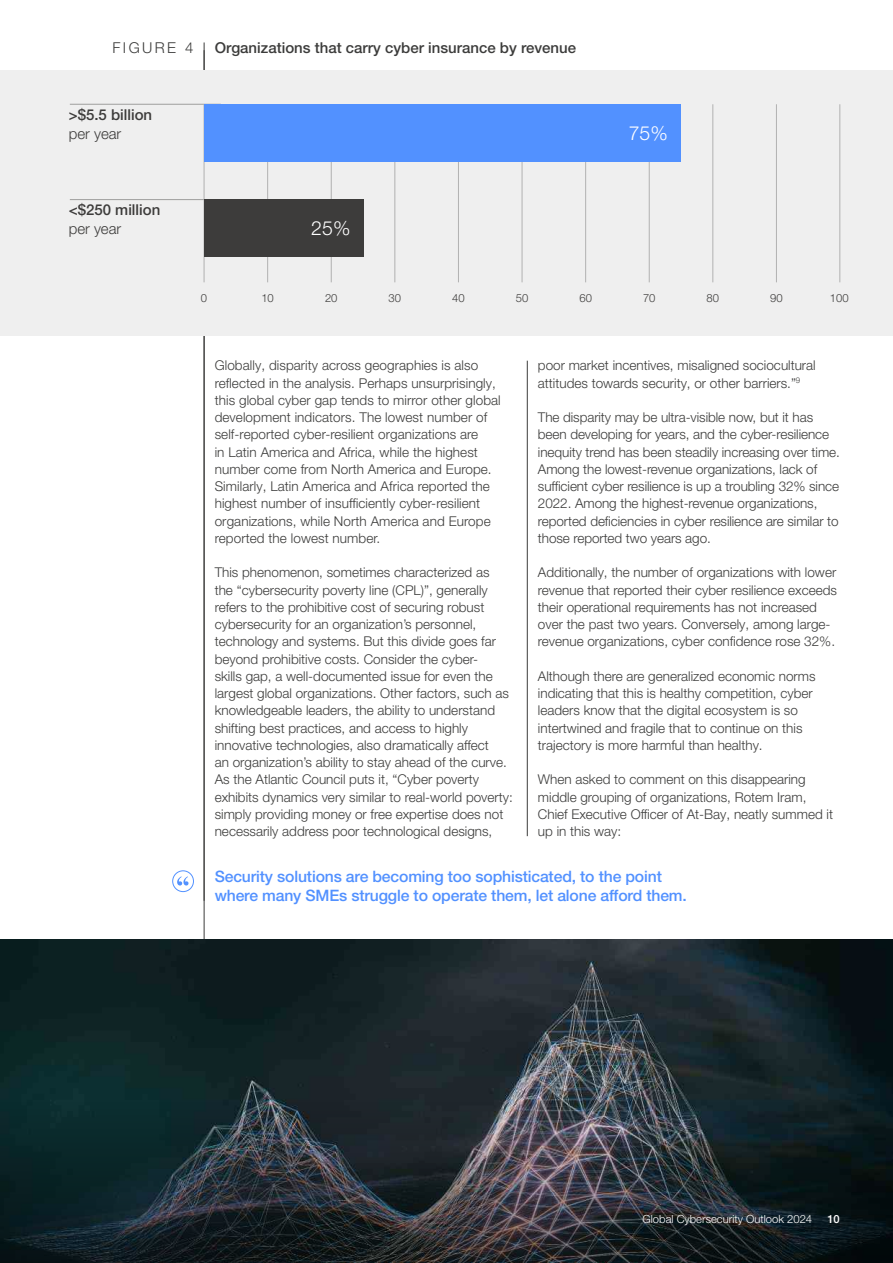
<style>
.page{position:relative;width:893px;height:1263px;background:#fff}
.page>*{position:absolute;margin:0;border:0;box-sizing:border-box;transform-origin:0 0}
.t1{font:300 19.5px "Helvetica Neue LT Pro";color:#fff}
.t2{font:500 15.75px/18.8px "Helvetica Neue LT Pro";letter-spacing:-.01em;color:#5291ff}
.t3{font:500 15px "Helvetica Neue LT Pro";color:#3c3c3b}
.t4{font:500 15px "Helvetica Neue LT Pro";color:#3d3c3b}
.t5{font:300 15px "Helvetica Neue LT Pro";color:#3d3c3b}
.t6{font:300 15px "Helvetica Neue LT Pro";letter-spacing:.16em;color:#3c3c3b}
.t7{font:300 13.5px/17.2px "Helvetica Neue LT Pro";color:#3c3c3b}
.t8{font:300 11.25px "Helvetica Neue LT Pro";color:#fff}
.t9{font:300 11.25px "Helvetica Neue LT Pro";color:#3d3c3b}
.t10{font:500 11.25px "Helvetica Neue LT Pro";color:#fff}
</style>
<div class="page">
<hr style="left:204px;top:50px;width:1px;height:1131px;background:#3c3c3b">
<hr style="left:204px;top:42px;width:1px;height:859px;background:#3c3c3b">
<div style="left:0;top:70px;width:893px;height:266px;background:#efefef"></div>
<hr style="left:70px;top:104px;width:151px;height:1px;background:#9e9e9d">
<hr style="left:70px;top:199px;width:151px;height:1px;background:#9e9e9d">
<hr style="left:204px;top:104px;width:1px;height:178px;background:#b1b1b1">
<hr style="left:649px;top:104px;width:1px;height:178px;background:#b1b1b1">
<hr style="left:713px;top:104px;width:1px;height:178px;background:#b1b1b1">
<hr style="left:776px;top:104px;width:1px;height:178px;background:#b1b1b1">
<hr style="left:840px;top:104px;width:1px;height:178px;background:#b1b1b1">
<hr style="left:585px;top:104px;width:1px;height:178px;background:#b1b1b1">
<hr style="left:522px;top:104px;width:1px;height:178px;background:#b1b1b1">
<hr style="left:458px;top:104px;width:1px;height:178px;background:#b1b1b1">
<hr style="left:395px;top:104px;width:1px;height:178px;background:#b1b1b1">
<hr style="left:331px;top:104px;width:1px;height:178px;background:#b1b1b1">
<hr style="left:267px;top:104px;width:1px;height:178px;background:#b1b1b1">
<div style="left:204px;top:104px;width:476px;height:57px;background:#5291ff"></div>
<div style="left:204px;top:199px;width:159px;height:58px;background:#3d3c3b"></div>
<hr style="left:527px;top:361px;width:1px;height:475px;background:#3c3c3b">
<div style="left:172px;top:871px;width:22px;height:21px;border:1px solid #5291ff;border-radius:50%"></div>
<svg style="left:177px;top:876px;width:11px;height:9px"></svg>
<img style="left:0;top:940px;width:893px;height:161px">
<svg style="left:0;top:1101px;width:893px;height:162px;background:#232c32"></svg>
<p class="t6" style="left:112px;top:39px;width:82px">FIGURE 4</p>
<p class="t3" style="left:215px;top:39px;width:363px">Organizations that carry cyber insurance by revenue</p>
<p class="t4" style="left:69px;top:105px;width:85px">&gt;$5.5 billion</p>
<p class="t5" style="left:69px;top:125px;width:54px">per year</p>
<p class="t4" style="left:69px;top:200px;width:93px">&lt;$250 million</p>
<p class="t5" style="left:69px;top:220px;width:54px">per year</p>
<h1 class="t1" style="left:311px;top:216px;width:41px">25%</h1>
<h1 class="t1" style="left:629px;top:121px;width:41px">75%</h1>
<p class="t9" style="left:201px;top:291px;width:8px">0</p>
<p class="t9" style="left:261px;top:291px;width:14px">10</p>
<p class="t9" style="left:325px;top:291px;width:14px">20</p>
<p class="t9" style="left:389px;top:291px;width:14px">30</p>
<p class="t9" style="left:452px;top:291px;width:14px">40</p>
<p class="t9" style="left:516px;top:291px;width:14px">50</p>
<p class="t9" style="left:579px;top:291px;width:14px">60</p>
<p class="t9" style="left:643px;top:291px;width:14px">70</p>
<p class="t9" style="left:707px;top:291px;width:14px">80</p>
<p class="t9" style="left:770px;top:291px;width:14px">90</p>
<p class="t9" style="left:830px;top:291px;width:20px">100</p>
<p class="t7" style="left:215px;top:357px;width:288px">Globally, disparity across geographies is also reflected in the analysis. Perhaps unsurprisingly, this global cyber gap tends to mirror other global development indicators. The lowest number of self-reported cyber-resilient organizations are<br>in Latin America and Africa, while the highest number come from North America and Europe.<br>Similarly, Latin America and Africa reported the highest number of insufficiently cyber-resilient organizations, while North America and Europe reported the lowest number.</p>
<p class="t7" style="left:215px;top:564px;width:300px">This phenomenon, sometimes characterized as<br>the “cybersecurity poverty line (CPL)”, generally refers to the prohibitive cost of securing robust cybersecurity for an organization’s personnel, technology and systems. But this divide goes far beyond prohibitive costs. Consider the cyber-<br>skills gap, a well-documented issue for even the largest global organizations. Other factors, such as knowledgeable leaders, the ability to understand shifting best practices, and access to highly innovative technologies, also dramatically affect<br>an organization’s ability to stay ahead of the curve.<br>As the Atlantic Council puts it, “Cyber poverty exhibits dynamics very similar to real-world poverty: simply providing money or free expertise does not necessarily address poor technological designs,</p>
<p class="t7" style="left:538px;top:357px;width:279px">poor market incentives, misaligned sociocultural attitudes towards security, or other barriers.”<sup>9</sup></p>
<p class="t7" style="left:538px;top:408px;width:303px">The disparity may be ultra-visible now, but it has been developing for years, and the cyber-resilience inequity trend has been steadily increasing over time.<br>Among the lowest-revenue organizations, lack of sufficient cyber resilience is up a troubling 32% since 2022. Among the highest-revenue organizations, reported deficiencies in cyber resilience are similar to those reported two years ago.</p>
<p class="t7" style="left:538px;top:564px;width:301px">Additionally, the number of organizations with lower revenue that reported their cyber resilience exceeds their operational requirements has not increased over the past two years. Conversely, among large&shy;revenue organizations, cyber confidence rose 32%.</p>
<p class="t7" style="left:538px;top:667px;width:279px">Although there are generalized economic norms indicating that this is healthy competition, cyber leaders know that the digital ecosystem is so intertwined and fragile that to continue on this trajectory is more harmful than healthy.</p>
<p class="t7" style="left:538px;top:771px;width:297px">When asked to comment on this disappearing middle grouping of organizations, Rotem Iram, Chief Executive Officer of At-Bay, neatly summed it up in this way:</p>
<p class="t2" style="left:215px;top:867px;width:474px">Security solutions are becoming too sophisticated, to the point where many SMEs struggle to operate them, let alone afford them.</p>
<p class="t8" style="left:642px;top:1212px;width:171px">Global Cybersecurity Outlook 2024</p>
<p class="t10" style="left:827px;top:1212px;width:14px">10</p>
</div>
